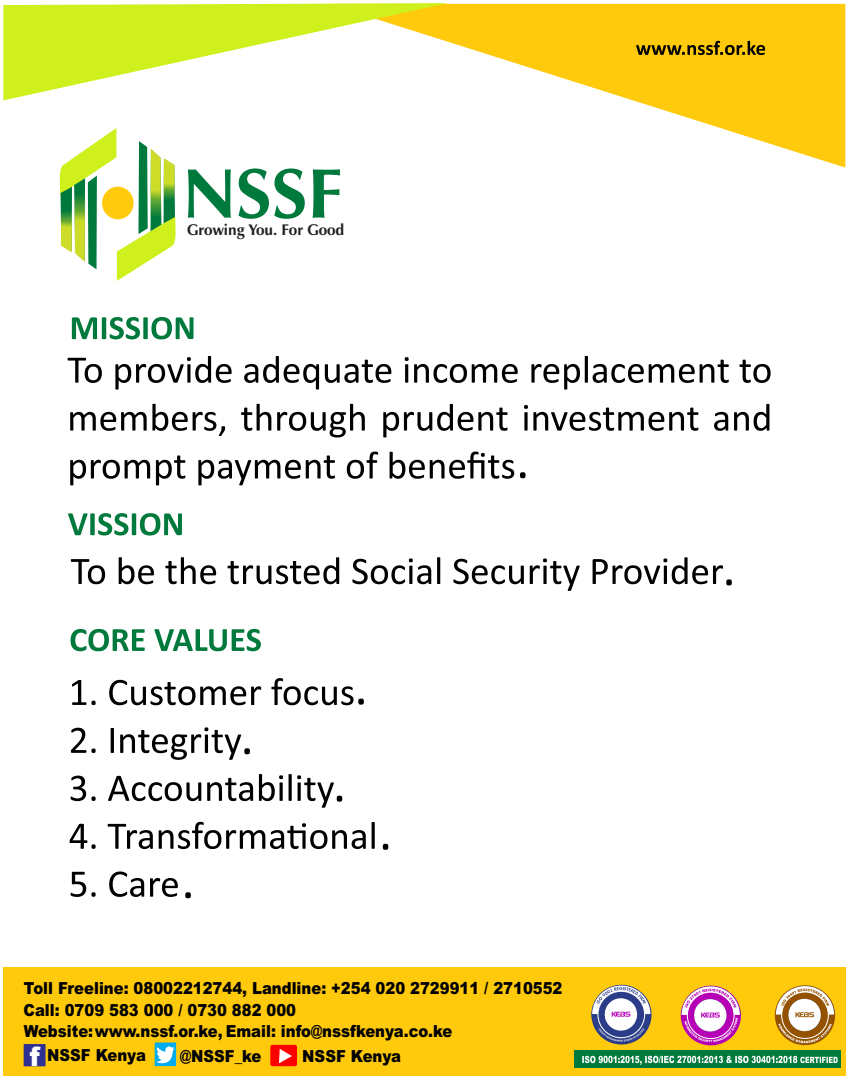
<style>
.page{position:relative;width:849px;height:1079px;background:#fff}
.page>*{position:absolute;margin:0;border:0;box-sizing:border-box;transform-origin:0 0}
.t1{font:53.13px "Calibri";color:#000}
.t2{font:900 16.62px/21.2px "Arial";color:#000;scale:.89 1}
.t3{font:700 15.54px "Zapf Humanist 601 BT";color:#231f20}
.s1{font-size:26.7px;color:#fff}
</style>
<div class="page">
<svg style="left:60px;top:128px;width:116px;height:153px"></svg>
<div style="left:102px;top:187px;width:32px;height:32px;background:#ffca0c;border-radius:50%"></div>
<svg style="left:188px;top:168px;width:152px;height:51px"></svg>
<svg style="left:448px;top:4px;width:397px;height:164px;fill:#ffca0c"></svg>
<svg style="left:636px;top:41px;width:129px;height:14px;background:#a28007"></svg>
<svg style="left:72px;top:317px;width:121px;height:22px"></svg>
<svg style="left:68px;top:513px;width:114px;height:22px"></svg>
<svg style="left:71px;top:629px;width:190px;height:22px"></svg>
<svg style="left:3px;top:3px;width:445px;height:97px"></svg>
<svg style="left:70px;top:356px;width:700px;height:74px"></svg>
<svg style="left:70px;top:404px;width:699px;height:81px"></svg>
<svg style="left:91px;top:451px;width:423px;height:34px"></svg>
<svg style="left:71px;top:557px;width:453px;height:27px"></svg>
<svg style="left:530px;top:557px;width:193px;height:34px"></svg>
<svg style="left:70px;top:678px;width:305px;height:219px"></svg>
<div style="left:3px;top:967px;width:843px;height:108px;background:#ffca0c"></div>
<div style="left:155px;top:1042px;width:21px;height:24px;background:#00aced"></div>
<div style="left:24px;top:1044px;width:22px;height:22px;background:#2e3092"></div>
<svg style="left:156px;top:1046px;width:19px;height:18px"></svg>
<div style="left:575px;top:1049px;width:266px;height:18px;background:#00793d"></div>
<svg style="left:582px;top:1055px;width:255px;height:10px"></svg>
<svg style="left:680px;top:985px;width:61px;height:61px"></svg>
<svg style="left:774px;top:985px;width:62px;height:61px"></svg>
<svg style="left:591px;top:984px;width:61px;height:61px"></svg>
<div style="left:270px;top:1044px;width:27px;height:22px;background:#f00;border-radius:2px"></div>
<svg style="left:279px;top:1049px;width:12px;height:13px"></svg>
<p class="t3" style="left:187px;top:223px;width:159px">Growing You. For Good</p>
<h1 class="t1" style="left:240px;top:714px;width:15px">.</h1>
<h1 class="t1" style="left:181px;top:858px;width:15px">.</h1>
<h1 class="t1" style="left:354px;top:664px;width:15px">.</h1>
<h1 class="t1" style="left:333px;top:761px;width:15px">.</h1>
<h1 class="t1" style="left:379px;top:809px;width:15px">.</h1>
<h1 class="t1" style="left:516px;top:438px;width:15px">.</h1>
<p class="t2" style="left:24px;top:979px;width:607px">Toll Freeline: 08002212744, Landline: +254 020 2729911 / 2710552<br>Call: 0709 583 000 / 0730 882 000<br>Website: www.nssf.or.ke, Email: info@nssfkenya.co.ke</p>
<p class="t2" style="left:30px;top:1046px;width:132px"><span class="s1">f</span> NSSF Kenya</p>
<p class="t2" style="left:180px;top:1046px;width:93px">@NSSF_ke</p>
<p class="t2" style="left:302px;top:1047px;width:113px">NSSF Kenya</p>
<h1 class="t1" style="left:722px;top:545px;width:15px">.</h1>
</div>
